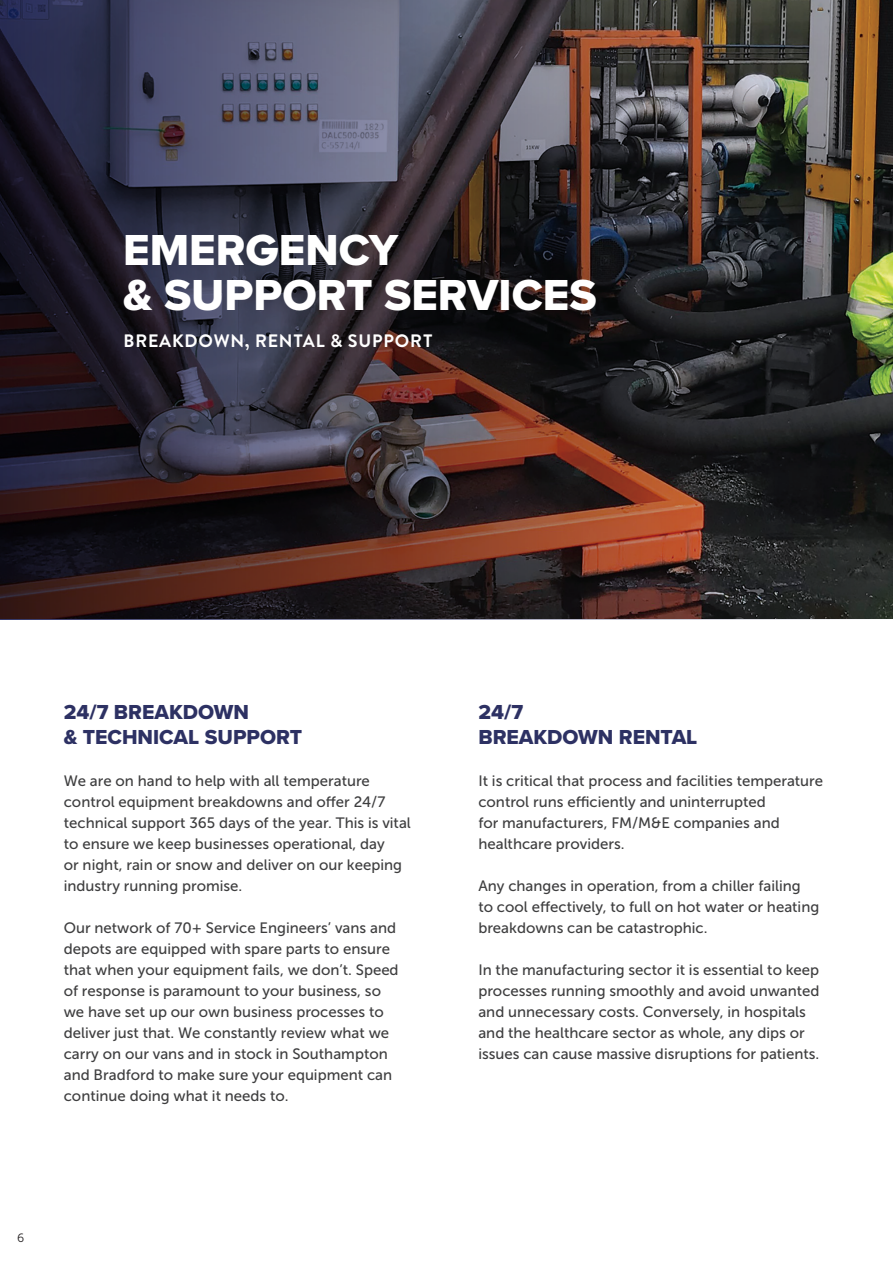
<style>
.page{position:relative;width:893px;height:1263px;background:#fff}
.page>*{position:absolute;margin:0;border:0;box-sizing:border-box;transform-origin:0 0}
.t1{font:45px "Proxima Nova A Extrabld";color:#fff}
.Table_Headline{font:21px "Proxima Nova A Extrabld";color:#2d3163}
.t2{font:700 18px "Brandon Text";letter-spacing:.045em;color:#fff}
.Table_Headline-2{font:15px/21px "Museo Sans 500";color:#3e3e3f}
.t3{font:12px "Museo Sans 300";color:#231f20}
</style>
<div class="page">
<img style="left:0;top:0;width:893px;height:619px">
<p class="t1" style="left:123px;top:217px;width:276px">EMERGENCY</p>
<p class="t1" style="left:123px;top:262px;width:475px">&amp; SUPPORT SERVICES</p>
<p class="t2" style="left:123px;top:328px;width:311px">BREAKDOWN, RENTAL &amp; SUPPORT</p>
<p class="Table_Headline" style="left:64px;top:696px;width:187px">24/7 BREAKDOWN</p>
<p class="Table_Headline" style="left:64px;top:721px;width:240px">&amp; TECHNICAL SUPPORT</p>
<p class="Table_Headline-2" style="left:64px;top:770px;width:323px">We are on hand to help with all temperature control equipment breakdowns and offer 24/7</p>
<p class="Table_Headline-2" style="left:64px;top:812px;width:349px">technical support 365 days of the year. This is vital to ensure we keep businesses operational, day<br>or night, rain or snow and deliver on our keeping industry running promise.</p>
<p class="Table_Headline-2" style="left:64px;top:917px;width:334px">Our network of 70+ Service Engineers’ vans and depots are equipped with spare parts to ensure</p>
<p class="Table_Headline-2" style="left:64px;top:959px;width:336px">that when your equipment fails, we don’t. Speed of response is paramount to your business, so</p>
<p class="Table_Headline-2" style="left:64px;top:1001px;width:327px">we have set up our own business processes to deliver just that. We constantly review what we</p>
<p class="Table_Headline-2" style="left:64px;top:1043px;width:330px">carry on our vans and in stock in Southampton and Bradford to make sure your equipment can</p>
<p class="Table_Headline-2" style="left:64px;top:1085px;width:226px">continue doing what it needs to.</p>
<p class="t3" style="left:17px;top:1231px;width:9px">6</p>
<p class="Table_Headline" style="left:478px;top:696px;width:46px">24/7</p>
<p class="Table_Headline" style="left:478px;top:721px;width:221px">BREAKDOWN RENTAL</p>
<p class="Table_Headline-2" style="left:478px;top:770px;width:346px">It is critical that process and facilities temperature control runs efficiently and uninterrupted<br>for manufacturers, FM/M&amp;E companies and healthcare providers.</p>
<p class="Table_Headline-2" style="left:478px;top:875px;width:342px">Any changes in operation, from a chiller failing to cool effectively, to full on hot water or heating breakdowns can be catastrophic.</p>
<p class="Table_Headline-2" style="left:478px;top:959px;width:343px">In the manufacturing sector it is essential to keep processes running smoothly and avoid unwanted and unnecessary costs. Conversely, in hospitals and the healthcare sector as whole, any dips or issues can cause massive disruptions for patients.</p>
</div>
